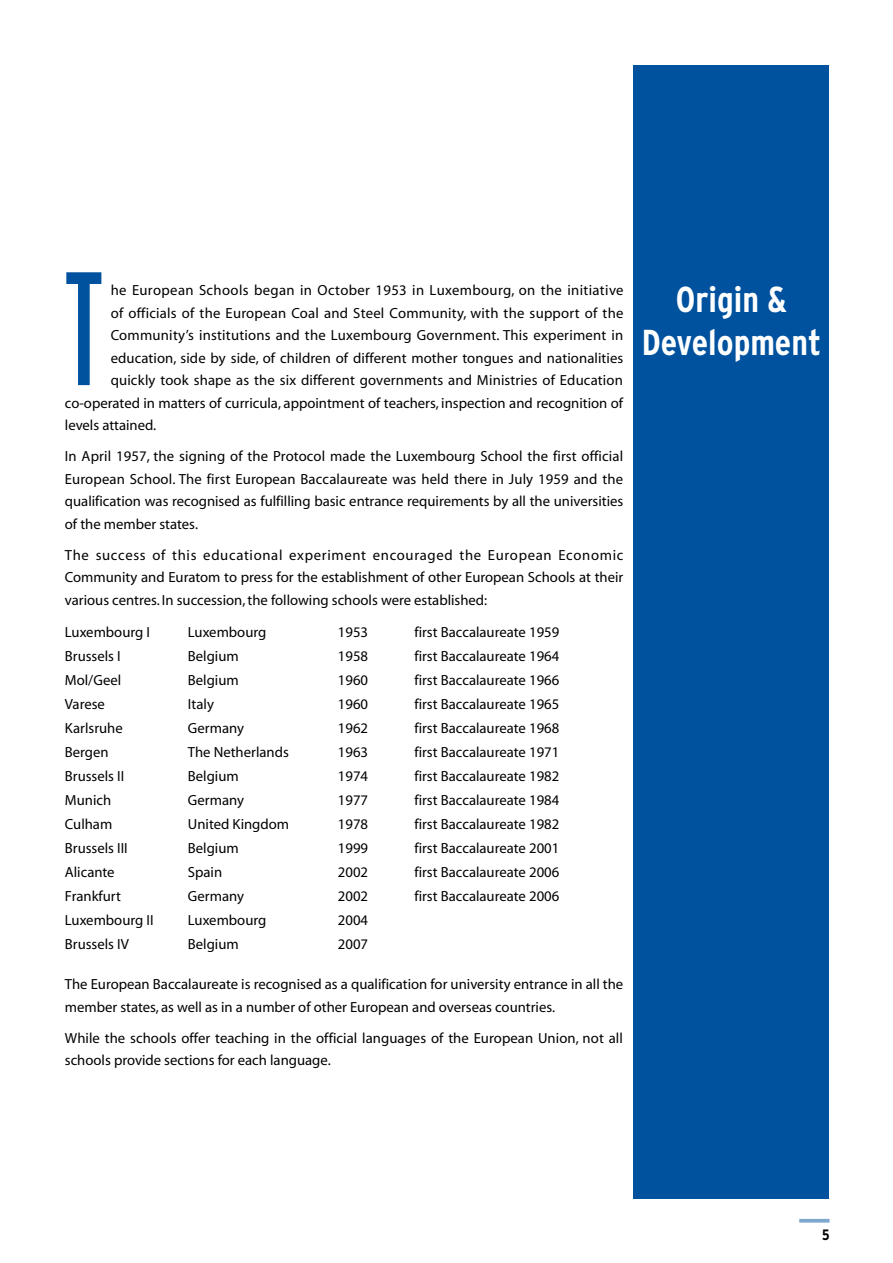
<style>
.page{position:relative;width:893px;height:1263px;background:#fff}
.page>*{position:absolute;margin:0;border:0;box-sizing:border-box;transform-origin:0 0}
.t1{font:157.95px "Industria Solid";color:#00529f}
.t2{font:700 condensed 36px/43.2px "Interstate";color:#fff;text-align:center}
.t3{font:14.7px/22.5px "Adobe Corp ID Myriad Rg";color:#000;text-align:justify}
.t4{font:14.7px "Adobe Corp ID Myriad Rg";letter-spacing:.025em;color:#000}
</style>
<div class="page">
<hr style="left:799px;top:1219px;width:31px;height:3px;background:#80a8cf">
<div style="left:634px;top:65px;width:195px;height:1134px;background:#00529f"></div>
<h1 class="t1" style="left:65px;top:243px;width:39px">T</h1>
<p class="t4" style="left:111px;top:283px;width:514px">he European Schools began in October 1953 in Luxembourg, on the initiative</p>
<p class="t3" style="left:111px;top:302px;width:514px">of officials of the European Coal and Steel Community, with the support of the</p>
<p class="t3" style="left:111px;top:325px;width:514px">Community’s institutions and the Luxembourg Government. This experiment in</p>
<p class="t3" style="left:111px;top:347px;width:514px">education, side by side, of children of different mother tongues and nationalities</p>
<p class="t3" style="left:111px;top:370px;width:514px">quickly took shape as the six different governments and Ministries of Education</p>
<p class="t3" style="left:65px;top:392px;width:560px">co-operated in matters of curricula, appointment of teachers, inspection and recognition of</p>
<p class="t3" style="left:65px;top:415px;width:93px">levels attained.</p>
<p class="t3" style="left:65px;top:446px;width:560px">In April 1957, the signing of the Protocol made the Luxembourg School the first official European School. The first European Baccalaureate was held there in July 1959 and the qualification was recognised as fulfilling basic entrance requirements by all the universities of the member states.</p>
<p class="t3" style="left:65px;top:544px;width:560px">The success of this educational experiment encouraged the European Economic Community and Euratom to press for the establishment of other European Schools at their various centres. In succession, the following schools were established:</p>
<p class="t3" style="left:65px;top:622px;width:87px">Luxembourg I</p>
<p class="t3" style="left:188px;top:622px;width:80px">Luxembourg</p>
<p class="t3" style="left:338px;top:622px;width:32px">1953</p>
<p class="t3" style="left:414px;top:622px;width:146px">first Baccalaureate 1959</p>
<p class="t3" style="left:65px;top:646px;width:57px">Brussels I</p>
<p class="t3" style="left:188px;top:646px;width:52px">Belgium</p>
<p class="t3" style="left:338px;top:646px;width:32px">1958</p>
<p class="t3" style="left:414px;top:646px;width:146px">first Baccalaureate 1964</p>
<p class="t3" style="left:65px;top:670px;width:58px">Mol/Geel</p>
<p class="t3" style="left:188px;top:670px;width:52px">Belgium</p>
<p class="t3" style="left:338px;top:670px;width:32px">1960</p>
<p class="t3" style="left:414px;top:670px;width:146px">first Baccalaureate 1966</p>
<p class="t3" style="left:65px;top:694px;width:42px">Varese</p>
<p class="t3" style="left:188px;top:694px;width:28px">Italy</p>
<p class="t3" style="left:338px;top:694px;width:32px">1960</p>
<p class="t3" style="left:414px;top:694px;width:146px">first Baccalaureate 1965</p>
<p class="t3" style="left:65px;top:718px;width:59px">Karlsruhe</p>
<p class="t3" style="left:188px;top:718px;width:58px">Germany</p>
<p class="t3" style="left:338px;top:718px;width:32px">1962</p>
<p class="t3" style="left:414px;top:718px;width:146px">first Baccalaureate 1968</p>
<p class="t3" style="left:65px;top:742px;width:45px">Bergen</p>
<p class="t3" style="left:188px;top:742px;width:102px">The Netherlands</p>
<p class="t3" style="left:338px;top:742px;width:32px">1963</p>
<p class="t3" style="left:414px;top:742px;width:146px">first Baccalaureate 1971</p>
<p class="t3" style="left:65px;top:766px;width:61px">Brussels II</p>
<p class="t3" style="left:188px;top:766px;width:52px">Belgium</p>
<p class="t3" style="left:338px;top:766px;width:32px">1974</p>
<p class="t3" style="left:414px;top:766px;width:146px">first Baccalaureate 1982</p>
<p class="t3" style="left:65px;top:790px;width:48px">Munich</p>
<p class="t3" style="left:188px;top:790px;width:58px">Germany</p>
<p class="t3" style="left:338px;top:790px;width:32px">1977</p>
<p class="t3" style="left:414px;top:790px;width:146px">first Baccalaureate 1984</p>
<p class="t3" style="left:65px;top:814px;width:49px">Culham</p>
<p class="t3" style="left:188px;top:814px;width:103px">United Kingdom</p>
<p class="t3" style="left:338px;top:814px;width:32px">1978</p>
<p class="t3" style="left:414px;top:814px;width:146px">first Baccalaureate 1982</p>
<p class="t3" style="left:65px;top:838px;width:64px">Brussels III</p>
<p class="t3" style="left:188px;top:838px;width:52px">Belgium</p>
<p class="t3" style="left:338px;top:838px;width:32px">1999</p>
<p class="t3" style="left:414px;top:838px;width:146px">first Baccalaureate 2001</p>
<p class="t3" style="left:65px;top:862px;width:51px">Alicante</p>
<p class="t3" style="left:188px;top:862px;width:36px">Spain</p>
<p class="t3" style="left:338px;top:862px;width:32px">2002</p>
<p class="t3" style="left:414px;top:862px;width:146px">first Baccalaureate 2006</p>
<p class="t3" style="left:65px;top:886px;width:58px">Frankfurt</p>
<p class="t3" style="left:188px;top:886px;width:58px">Germany</p>
<p class="t3" style="left:338px;top:886px;width:32px">2002</p>
<p class="t3" style="left:414px;top:886px;width:146px">first Baccalaureate 2006</p>
<p class="t3" style="left:65px;top:910px;width:90px">Luxembourg II</p>
<p class="t3" style="left:188px;top:910px;width:80px">Luxembourg</p>
<p class="t3" style="left:338px;top:910px;width:32px">2004</p>
<p class="t3" style="left:65px;top:934px;width:65px">Brussels IV</p>
<p class="t3" style="left:188px;top:934px;width:52px">Belgium</p>
<p class="t3" style="left:338px;top:934px;width:32px">2007</p>
<p class="t3" style="left:65px;top:974px;width:560px">The European Baccalaureate is recognised as a qualification for university entrance in all the member states, as well as in a number of other European and overseas countries.</p>
<p class="t3" style="left:65px;top:1027px;width:559px">While the schools offer teaching in the official languages of the European Union, not all schools provide sections for each language.</p>
<h2 class="t2" style="left:642px;top:277px;width:181px">Origin &amp;<br>Development</h2>
</div>
